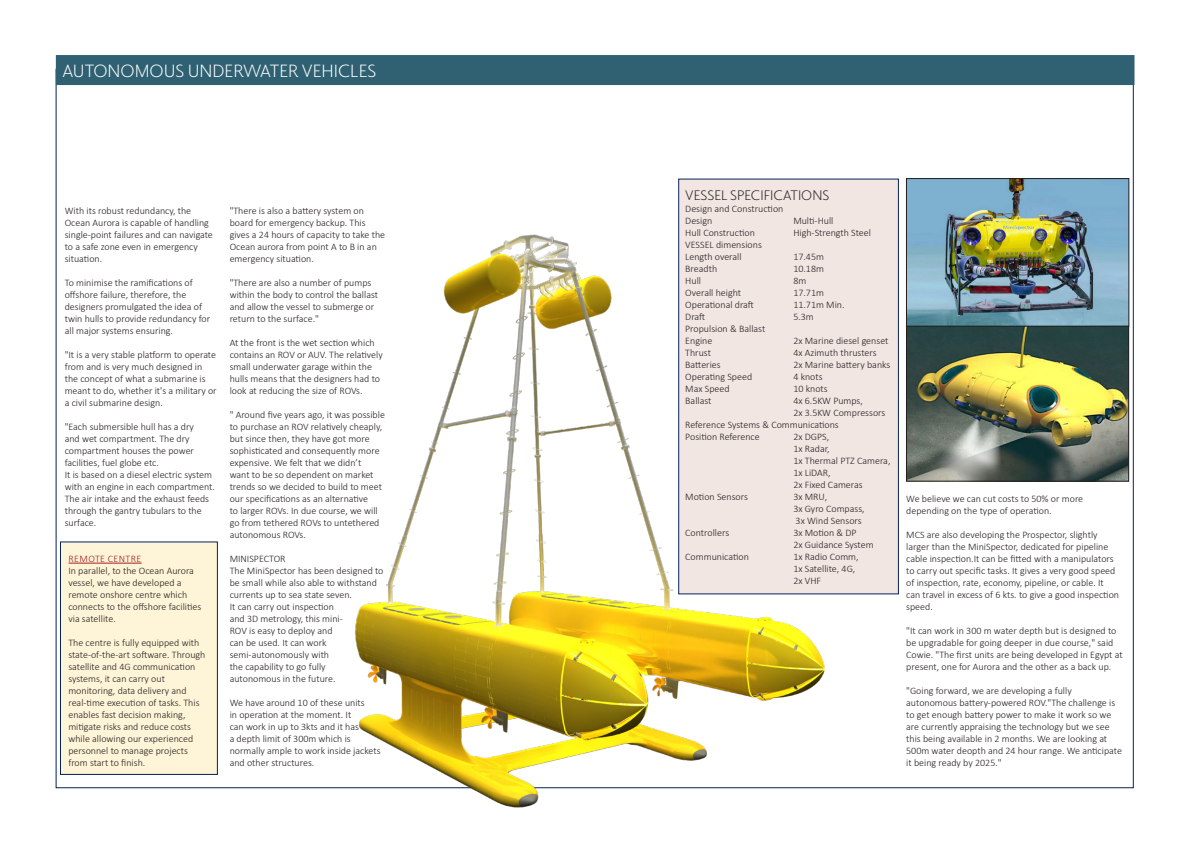
<style>
.page{position:relative;width:1191px;height:842px;background:#fff}
.page>*{position:absolute;margin:0;border:0;box-sizing:border-box;transform-origin:0 0}
.Contents_Body_Text{font:300 18px "Elido";color:#fff}
.Contents_Body_Text-2{font:300 14px "Elido";color:#231f20}
.Contents_Body_Text-3{font:300 10px/12px "Calibri";color:#231f20}
.Contents_Body_Text-4{font:300 10px "Calibri";letter-spacing:.04em;color:#a31f20}
</style>
<div class="page">
<div style="left:678px;top:179px;width:221px;height:415px;background:#f2e6e3;border:1px solid #08215a"></div>
<div style="left:60px;top:541px;width:158px;height:234px;background:#fef4d7;border:1px solid #08215a"></div>
<img style="left:340px;top:220px;width:499px;height:588px">
<hr style="left:69px;top:563px;width:73px;height:1px;background:#a31f20">
<img style="left:908px;top:180px;width:219px;height:300px">
<div style="left:906px;top:178px;width:223px;height:149px;border:1px solid #231f20"></div>
<div style="left:906px;top:326px;width:223px;height:156px;border:1px solid #231f20"></div>
<div style="left:56px;top:55px;width:1078px;height:30px;background:#306173"></div>
<p class="Contents_Body_Text" style="left:62px;top:59px;width:315px">AUTONOMOUS UNDERWATER VEHICLES</p>
<p class="Contents_Body_Text-3" style="left:65px;top:204px;width:150px">With its robust redundancy, the<br>Ocean Aurora is capable of handling single-point failures and can navigate to a safe zone even in emergency situation.</p>
<p class="Contents_Body_Text-3" style="left:65px;top:276px;width:147px">To minimise the ramifications of offshore failure, therefore, the designers promulgated the idea of twin hulls to provide redundancy for all major systems ensuring.</p>
<p class="Contents_Body_Text-3" style="left:65px;top:348px;width:153px">"It is a very stable platform to operate from and is very much designed in the concept of what a submarine is meant to do, whether it's a military or a civil submarine design.</p>
<p class="Contents_Body_Text-3" style="left:65px;top:420px;width:131px">"Each submersible hull has a dry and wet compartment. The dry compartment houses the power facilities, fuel globe etc.</p>
<p class="Contents_Body_Text-3" style="left:65px;top:468px;width:152px">It is based on a diesel electric system with an engine in each compartment.<br>The air intake and the exhaust feeds through the gantry tubulars to the surface.</p>
<p class="Contents_Body_Text-4" style="left:69px;top:552px;width:74px">REMOTE CENTRE</p>
<p class="Contents_Body_Text-3" style="left:68px;top:564px;width:134px">In parallel, to the Ocean Aurora vessel, we have developed a remote onshore centre which connects to the offshore facilities via satellite.</p>
<p class="Contents_Body_Text-3" style="left:68px;top:636px;width:139px">The centre is fully equipped with state-of-the-art software. Through satellite and 4G communication systems, it can carry out monitoring, data delivery and real-time execution of tasks. This enables fast decision making, mitigate risks and reduce costs while allowing our experienced personnel to manage projects from start to finish.</p>
<p class="Contents_Body_Text-3" style="left:230px;top:204px;width:157px">"There is also a battery system on board for emergency backup. This gives a 24 hours of capacity to take the<br>Ocean aurora from point A to B in an emergency situation.</p>
<p class="Contents_Body_Text-3" style="left:230px;top:276px;width:150px">"There are also a number of pumps within the body to control the ballast and allow the vessel to submerge or return to the surface."</p>
<p class="Contents_Body_Text-3" style="left:230px;top:336px;width:155px">At the front is the wet section which contains an ROV or AUV. The relatively small underwater garage within the hulls means that the designers had to look at reducing the size of ROVs.</p>
<p class="Contents_Body_Text-3" style="left:230px;top:408px;width:157px">" Around five years ago, it was possible to purchase an ROV relatively cheaply, but since then, they have got more sophisticated and consequently more expensive. We felt that we didn’t<br>want to be so dependent on market trends so we decided to build to meet our specifications as an alternative<br>to larger ROVs. In due course, we will go from tethered ROVs to untethered autonomous ROVs.</p>
<p class="Contents_Body_Text-3" style="left:230px;top:552px;width:57px">MINISPECTOR</p>
<p class="Contents_Body_Text-3" style="left:230px;top:564px;width:155px">The MiniSpector has been designed to be small while also able to withstand currents up to sea state seven.<br>It can carry out inspection<br>and 3D metrology, this mini-<br>ROV is easy to deploy and<br>can be used. It can work semi-autonomously with<br>the capability to go fully<br>autonomous in the future.</p>
<p class="Contents_Body_Text-3" style="left:230px;top:696px;width:152px">We have around 10 of these units<br>in operation at the moment. It<br>can work in up to 3kts and it has<br>a depth limit of 300m which is normally ample to work inside jackets and other structures.</p>
<p class="Contents_Body_Text-2" style="left:685px;top:186px;width:145px">VESSEL SPECIFICATIONS</p>
<p class="Contents_Body_Text-3" style="left:685px;top:202px;width:100px">Design and Construction</p>
<p class="Contents_Body_Text-3" style="left:685px;top:214px;width:28px">Design</p>
<p class="Contents_Body_Text-3" style="left:793px;top:214px;width:42px">Multi-Hull</p>
<p class="Contents_Body_Text-3" style="left:685px;top:226px;width:71px">Hull Construction</p>
<p class="Contents_Body_Text-3" style="left:793px;top:226px;width:79px">High-Strength Steel</p>
<p class="Contents_Body_Text-3" style="left:685px;top:238px;width:78px">VESSEL dimensions</p>
<p class="Contents_Body_Text-3" style="left:685px;top:250px;width:58px">Length overall</p>
<p class="Contents_Body_Text-3" style="left:793px;top:250px;width:32px">17.45m</p>
<p class="Contents_Body_Text-3" style="left:685px;top:262px;width:33px">Breadth</p>
<p class="Contents_Body_Text-3" style="left:793px;top:262px;width:32px">10.18m</p>
<p class="Contents_Body_Text-3" style="left:685px;top:274px;width:17px">Hull</p>
<p class="Contents_Body_Text-3" style="left:793px;top:274px;width:14px">8m</p>
<p class="Contents_Body_Text-3" style="left:685px;top:286px;width:57px">Overall height</p>
<p class="Contents_Body_Text-3" style="left:793px;top:286px;width:32px">17.71m</p>
<p class="Contents_Body_Text-3" style="left:685px;top:298px;width:70px">Operational draft</p>
<p class="Contents_Body_Text-3" style="left:793px;top:298px;width:53px">11.71m Min.</p>
<p class="Contents_Body_Text-3" style="left:685px;top:310px;width:22px">Draft</p>
<p class="Contents_Body_Text-3" style="left:793px;top:310px;width:22px">5.3m</p>
<p class="Contents_Body_Text-3" style="left:685px;top:322px;width:81px">Propulsion &amp; Ballast</p>
<p class="Contents_Body_Text-3" style="left:685px;top:334px;width:29px">Engine</p>
<p class="Contents_Body_Text-3" style="left:793px;top:334px;width:97px">2x Marine diesel genset</p>
<p class="Contents_Body_Text-3" style="left:685px;top:346px;width:27px">Thrust</p>
<p class="Contents_Body_Text-3" style="left:793px;top:346px;width:85px">4x Azimuth thrusters</p>
<p class="Contents_Body_Text-3" style="left:685px;top:358px;width:37px">Batteries</p>
<p class="Contents_Body_Text-3" style="left:793px;top:358px;width:99px">2x Marine battery banks</p>
<p class="Contents_Body_Text-3" style="left:685px;top:370px;width:68px">Operating Speed</p>
<p class="Contents_Body_Text-3" style="left:793px;top:370px;width:31px">4 knots</p>
<p class="Contents_Body_Text-3" style="left:685px;top:382px;width:46px">Max Speed</p>
<p class="Contents_Body_Text-3" style="left:793px;top:382px;width:36px">10 knots</p>
<p class="Contents_Body_Text-3" style="left:685px;top:394px;width:28px">Ballast</p>
<p class="Contents_Body_Text-3" style="left:793px;top:394px;width:71px">4x 6.5KW Pumps,</p>
<p class="Contents_Body_Text-3" style="left:793px;top:406px;width:93px">2x 3.5KW Compressors</p>
<p class="Contents_Body_Text-3" style="left:685px;top:418px;width:155px">Reference Systems &amp; Communications</p>
<p class="Contents_Body_Text-3" style="left:685px;top:430px;width:76px">Position Reference</p>
<p class="Contents_Body_Text-3" style="left:793px;top:430px;width:37px">2x DGPS,</p>
<p class="Contents_Body_Text-3" style="left:793px;top:442px;width:38px">1x Radar,</p>
<p class="Contents_Body_Text-3" style="left:793px;top:454px;width:99px">1x Thermal PTZ Camera,</p>
<p class="Contents_Body_Text-3" style="left:793px;top:466px;width:39px">1x LiDAR,</p>
<p class="Contents_Body_Text-3" style="left:793px;top:478px;width:71px">2x Fixed Cameras</p>
<p class="Contents_Body_Text-3" style="left:685px;top:490px;width:64px">Motion Sensors</p>
<p class="Contents_Body_Text-3" style="left:793px;top:490px;width:35px">3x MRU,</p>
<p class="Contents_Body_Text-3" style="left:793px;top:502px;width:73px">3x Gyro Compass,</p>
<p class="Contents_Body_Text-3" style="left:795px;top:514px;width:68px">3x Wind Sensors</p>
<p class="Contents_Body_Text-3" style="left:685px;top:526px;width:45px">Controllers</p>
<p class="Contents_Body_Text-3" style="left:793px;top:526px;width:65px">3x Motion &amp; DP</p>
<p class="Contents_Body_Text-3" style="left:793px;top:538px;width:82px">2x Guidance System</p>
<p class="Contents_Body_Text-3" style="left:685px;top:550px;width:65px">Communication</p>
<p class="Contents_Body_Text-3" style="left:793px;top:550px;width:67px">1x Radio Comm,</p>
<p class="Contents_Body_Text-3" style="left:793px;top:562px;width:64px">1x Satellite, 4G,</p>
<p class="Contents_Body_Text-3" style="left:793px;top:574px;width:29px">2x VHF</p>
<p class="Contents_Body_Text-3" style="left:906px;top:492px;width:178px">We believe we can cut costs to 50% or more depending on the type of operation.</p>
<p class="Contents_Body_Text-3" style="left:906px;top:528px;width:214px">MCS are also developing the Prospector, slightly larger than the MiniSpector, dedicated for pipeline cable inspection.It can be fitted with a manipulators to carry out specific tasks. It gives a very good speed of inspection, rate, economy, pipeline, or cable. It can travel in excess of 6 kts. to give a good inspection speed.</p>
<p class="Contents_Body_Text-3" style="left:906px;top:624px;width:218px">"It can work in 300 m water depth but is designed to be upgradable for going deeper in due course," said Cowie. "The first units are being developed in Egypt at present, one for Aurora and the other as a back up.</p>
<p class="Contents_Body_Text-3" style="left:906px;top:684px;width:217px">"Going forward, we are developing a fully autonomous battery-powered ROV."The challenge is to get enough battery power to make it work so we are currently appraising the technology but we see this being available in 2 months. We are looking at 500m water deopth and 24 hour range. We anticipate it being ready by 2025."</p>
</div>
